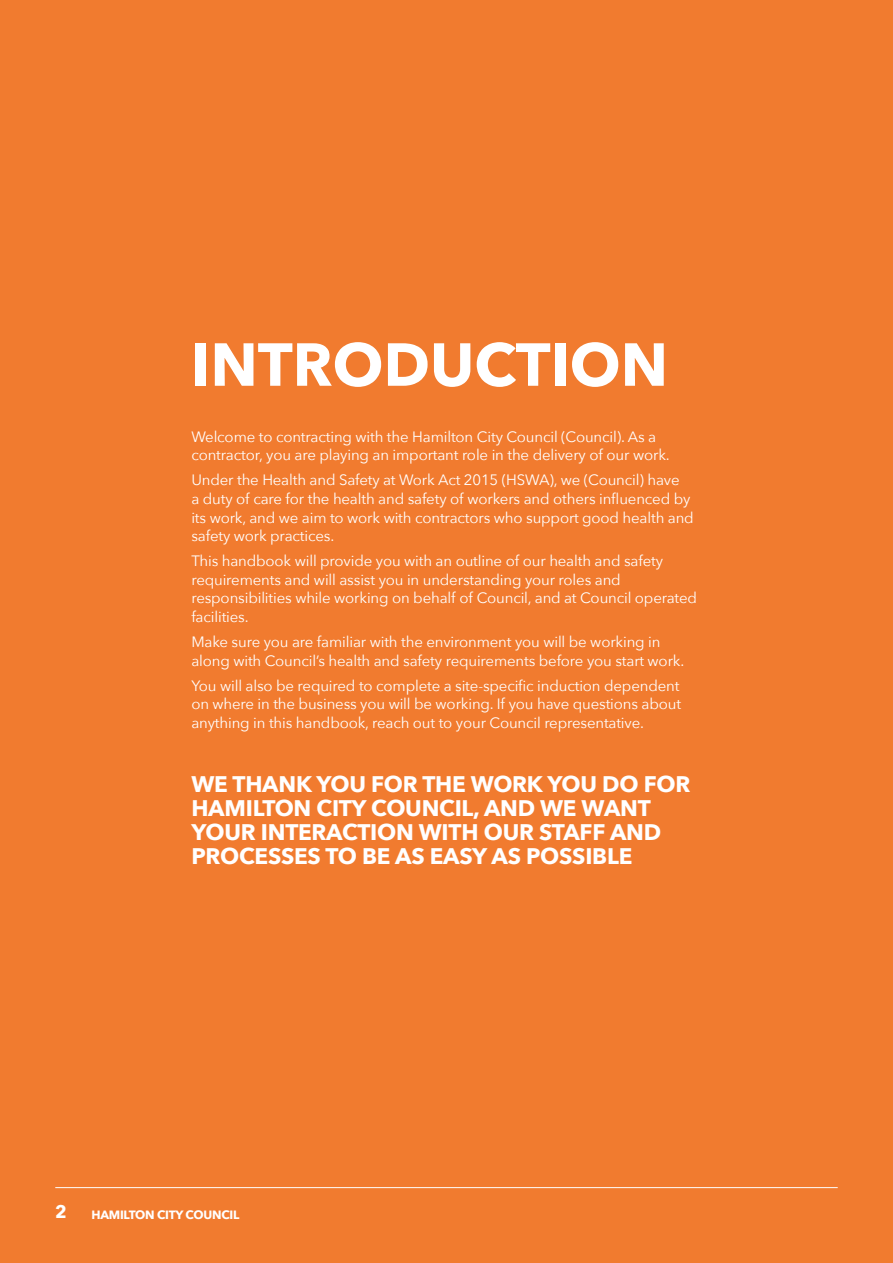
<style>
.page{position:relative;width:893px;height:1263px;background:#f17b2f}
.page>*{position:absolute;margin:0;border:0;box-sizing:border-box;transform-origin:0 0}
.Heading_1{font:700 60px "Avenir Next";color:#fff}
.Subheading{font:700 22.5px/24px "Avenir Next";letter-spacing:-.01em;color:#fff}
.t1{font:700 18px "Avenir Next";color:#fff}
.Body{font:15px/18.6px "Avenir Next";letter-spacing:-.01em;color:#fff}
.t2{font:700 12px "Avenir Next";letter-spacing:-.02em;color:#fff}
</style>
<div class="page">
<hr style="left:55px;top:1187px;width:783px;height:1px;background:#fff">
<p class="Heading_1" style="left:191px;top:313px;width:478px">INTRODUCTION</p>
<p class="Body" style="left:191px;top:427px;width:480px">Welcome to contracting with the Hamilton City Council (Council). As a contractor, you are playing an important role in the delivery of our work.</p>
<p class="Body" style="left:191px;top:470px;width:504px">Under the Health and Safety at Work Act 2015 (HSWA), we (Council) have<br>a duty of care for the health and safety of workers and others influenced by its work, and we aim to work with contractors who support good health and safety work practices.</p>
<p class="Body" style="left:191px;top:551px;width:507px">This handbook will provide you with an outline of our health and safety requirements and will assist you in understanding your roles and responsibilities while working on behalf of Council, and at Council operated facilities.</p>
<p class="Body" style="left:191px;top:632px;width:494px">Make sure you are familiar with the environment you will be working in along with Council’s health and safety requirements before you start work.</p>
<p class="Body" style="left:191px;top:675px;width:491px;text-align:justify">You will also be required to complete a site-specific induction dependent on where in the business you will be working. If you have questions about anything in this handbook, reach out to your Council representative.</p>
<p class="Subheading" style="left:191px;top:771px;width:500px">WE THANK YOU FOR THE WORK YOU DO FOR HAMILTON CITY COUNCIL, AND WE WANT YOUR INTERACTION WITH OUR STAFF AND PROCESSES TO BE AS EASY AS POSSIBLE</p>
<p class="t1" style="left:55px;top:1196px;width:13px">2</p>
<p class="t2" style="left:91px;top:1204px;width:150px">HAMILTON CITY COUNCIL</p>
</div>
